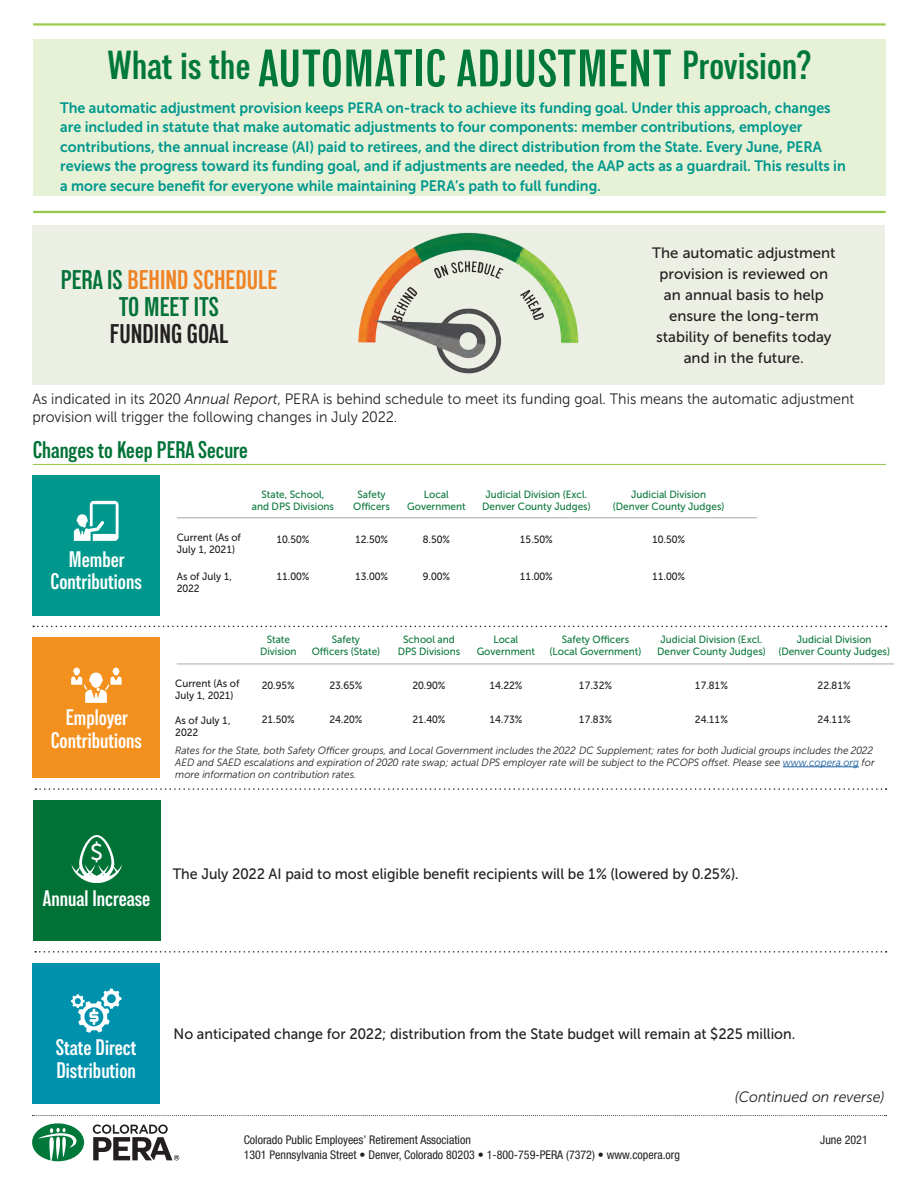
<style>
.page{position:relative;width:918px;height:1188px;background:#fff}
.page>*{position:absolute;margin:0;border:0;box-sizing:border-box;transform-origin:0 0}
.t1{font:600 condensed 40.5px "Lorimer No 2";letter-spacing:.01em;color:#00783a}
.t2{font:600 condensed 27px/27px "Lorimer No 2";color:#007236;text-align:center}
.t3{font:600 condensed 27px "Lorimer No 2";color:#231f20}
.t4{font:600 condensed 24px "Lorimer No 2";color:#007236}
.t5{font:22.95px "Museo Sans 500";color:#fff}
.t6{font:600 condensed 22.5px/22.5px "Lorimer No 2";color:#fff;text-align:center}
.t7{font:15px/19.5px "Museo Sans 700";color:#00988d;scale:.95 1}
.t8{font:15px/18px "Museo Sans 300";color:#231f20;scale:.95 1}
.t9{font:15px "Museo Sans 500";color:#231f20;scale:.95 1}
.t10{font:15px/21px "Museo Sans 500";color:#231f20;text-align:center}
.t11{font:italic 15px "Museo Sans 300";color:#231f20;scale:.95 1}
.t12{font:condensed 12px/15px "Helvetica Neue LT Std";color:#231f20}
.t13{font:10.5px/12px "Museo Sans 500";color:#0d793d;text-align:center;scale:.95 1}
.t14{font:italic 10.5px/12px "Museo Sans 300";color:#231f20;text-align:justify;scale:.95 1}
.t15{font:10.5px/12px "Museo Sans 500";color:#231f20;scale:.95 1}
.s1{font-size:52.5px}
.s2{color:#ef8223}
.s3{font-style:italic}
.s4{color:#175d9e}
</style>
<div class="page">
<div style="left:33px;top:800px;width:128px;height:141px;background:#007236"></div>
<svg style="left:71px;top:835px;width:51px;height:48px"></svg>
<div style="left:32px;top:963px;width:128px;height:140px;background:#0091ad"></div>
<svg style="left:71px;top:989px;width:50px;height:44px"></svg>
<svg style="left:32px;top:1123px;width:52px;height:38px"></svg>
<svg style="left:93px;top:1124px;width:86px;height:36px"></svg>
<svg style="left:32px;top:1115px;width:855px;height:1px"></svg>
<div style="left:33px;top:39px;width:853px;height:157px;background:#e6f1d6"></div>
<hr style="left:33px;top:23px;width:853px;height:3px;background:#9ccc48">
<hr style="left:33px;top:211px;width:853px;height:2px;background:#92c846">
<hr style="left:33px;top:464px;width:853px;height:1px;background:#92c846">
<div style="left:32px;top:475px;width:128px;height:140px;background:#00988d"></div>
<svg style="left:74px;top:501px;width:45px;height:40px"></svg>
<div style="left:33px;top:638px;width:127px;height:140px;background:#f4901d"></div>
<svg style="left:71px;top:668px;width:51px;height:35px"></svg>
<svg style="left:33px;top:626px;width:854px;height:1px"></svg>
<svg style="left:36px;top:788px;width:851px;height:2px"></svg>
<svg style="left:35px;top:951px;width:852px;height:2px"></svg>
<div style="left:33px;top:226px;width:852px;height:159px;background:#ebefe4"></div>
<img style="left:358px;top:232px;width:221px;height:142px">
<hr style="left:783px;top:767px;width:76px;height:1px;background:#175d9e">
<hr style="left:177px;top:664px;width:717px;height:1px;background:#57585a">
<hr style="left:177px;top:517px;width:580px;height:1px;background:#57585a">
<h1 class="t1" style="left:107px;top:42px;width:706px">What is the <span class="s1">AUTOMATIC ADJUSTMENT</span> Provision?</h1>
<p class="t7" style="left:60px;top:98px;width:829px">The automatic adjustment provision keeps PERA on-track to achieve its funding goal. Under this approach, changes are included in statute that make automatic adjustments to four components: member contributions, employer contributions, the annual increase (AI) paid to retirees, and the direct distribution from the State. Every June, PERA reviews the progress toward its funding goal, and if adjustments are needed, the AAP acts as a guardrail. This results in a more secure benefit for everyone while maintaining PERA’s path to full funding.</p>
<h2 class="t2" style="left:61px;top:265px;width:218px">PERA IS <span class="s2">BEHIND SCHEDULE<br></span>TO MEET ITS</h2>
<h2 class="t3" style="left:110px;top:318px;width:120px">FUNDING GOAL</h2>
<p class="t10" style="left:652px;top:243px;width:185px">The automatic adjustment provision is reviewed on an annual basis to help ensure the long-term stability of benefits today and in the future.</p>
<p class="t8" style="left:32px;top:390px;width:867px">As indicated in its 2020 <span class="s3">Annual Report</span>, PERA is behind schedule to meet its funding goal. This means the automatic adjustment provision will trigger the following changes in July 2022.</p>
<h3 class="t4" style="left:33px;top:436px;width:217px">Changes to Keep PERA Secure</h3>
<h3 class="t6" style="left:51px;top:547px;width:93px">Member<br>Contributions</h3>
<p class="t15" style="left:177px;top:532px;width:69px">Current (As of<br>July 1, 2021)</p>
<p class="t15" style="left:177px;top:571px;width:60px">As of July 1,<br>2022</p>
<p class="t13" style="left:252px;top:488px;width:88px">State, School, and DPS Divisions</p>
<p class="t15" style="left:276px;top:534px;width:36px">10.50%</p>
<p class="t15" style="left:276px;top:570px;width:36px">11.00%</p>
<p class="t13" style="left:482px;top:488px;width:116px">Judicial Division (Excl.<br>Denver County Judges)</p>
<p class="t13" style="left:353px;top:488px;width:40px">Safety<br>Officers</p>
<p class="t13" style="left:407px;top:488px;width:63px">Local<br>Government</p>
<p class="t13" style="left:613px;top:488px;width:119px">Judicial Division (Denver County Judges)</p>
<p class="t15" style="left:355px;top:534px;width:36px">12.50%</p>
<p class="t15" style="left:355px;top:570px;width:36px">13.00%</p>
<p class="t15" style="left:423px;top:534px;width:30px">8.50%</p>
<p class="t15" style="left:423px;top:570px;width:30px">9.00%</p>
<p class="t15" style="left:520px;top:534px;width:36px">15.50%</p>
<p class="t15" style="left:520px;top:570px;width:36px">11.00%</p>
<p class="t15" style="left:652px;top:534px;width:36px">10.50%</p>
<p class="t15" style="left:652px;top:570px;width:36px">11.00%</p>
<h3 class="t6" style="left:51px;top:706px;width:93px">Employer<br>Contributions</h3>
<p class="t15" style="left:175px;top:678px;width:69px">Current (As of<br>July 1, 2021)</p>
<p class="t15" style="left:175px;top:714px;width:60px">As of July 1,<br>2022</p>
<p class="t13" style="left:260px;top:634px;width:40px">State<br>Division</p>
<p class="t15" style="left:262px;top:680px;width:36px">20.95%</p>
<p class="t15" style="left:262px;top:713px;width:36px">21.50%</p>
<p class="t13" style="left:398px;top:634px;width:67px">School and<br>DPS Divisions</p>
<p class="t13" style="left:550px;top:634px;width:98px">Safety Officers (Local Government)</p>
<p class="t13" style="left:657px;top:634px;width:116px">Judicial Division (Excl.<br>Denver County Judges)</p>
<p class="t13" style="left:778px;top:634px;width:119px">Judicial Division (Denver County Judges)</p>
<p class="t13" style="left:312px;top:634px;width:74px">Safety<br>Officers (State)</p>
<p class="t13" style="left:477px;top:634px;width:63px">Local<br>Government</p>
<p class="t15" style="left:329px;top:680px;width:36px">23.65%</p>
<p class="t15" style="left:329px;top:713px;width:36px">24.20%</p>
<p class="t15" style="left:412px;top:680px;width:36px">20.90%</p>
<p class="t15" style="left:412px;top:713px;width:36px">21.40%</p>
<p class="t15" style="left:489px;top:680px;width:36px">14.22%</p>
<p class="t15" style="left:489px;top:713px;width:36px">14.73%</p>
<p class="t15" style="left:579px;top:680px;width:36px">17.32%</p>
<p class="t15" style="left:579px;top:713px;width:36px">17.83%</p>
<p class="t15" style="left:695px;top:680px;width:36px">17.81%</p>
<p class="t15" style="left:695px;top:713px;width:36px">24.11%</p>
<p class="t15" style="left:818px;top:680px;width:36px">22.81%</p>
<p class="t15" style="left:818px;top:713px;width:36px">24.11%</p>
<p class="t14" style="left:175px;top:744px;width:738px">Rates for the State, both Safety Officer groups, and Local Government includes the 2022 DC Supplement; rates for both Judicial groups includes the 2022<br>AED and SAED escalations and expiration of 2020 rate swap; actual DPS employer rate will be subject to the PCOPS offset. Please see <span class="s4">www.copera.org</span> for more information on contribution rates.</p>
<h3 class="t5" style="left:90px;top:839px;width:14px">$</h3>
<h3 class="t6" style="left:43px;top:886px;width:109px">Annual Increase</h3>
<p class="t9" style="left:173px;top:866px;width:597px">The July 2022 AI paid to most eligible benefit recipients will be 1% (lowered by 0.25%).</p>
<h3 class="t6" style="left:56px;top:1036px;width:82px;text-align:left">State Direct<br>Distribution</h3>
<p class="t9" style="left:174px;top:1026px;width:656px">No anticipated change for 2022; distribution from the State budget will remain at $225 million.</p>
<p class="t11" style="left:735px;top:1089px;width:159px">(Continued on reverse)</p>
<p class="t12" style="left:244px;top:1132px;width:438px">Colorado Public Employees’ Retirement Association<br>1301 Pennsylvania Street • Denver, Colorado 80203 • 1-800-759-PERA (7372) • www.copera.org</p>
<p class="t12" style="left:820px;top:1132px;width:49px">June 2021</p>
</div>
